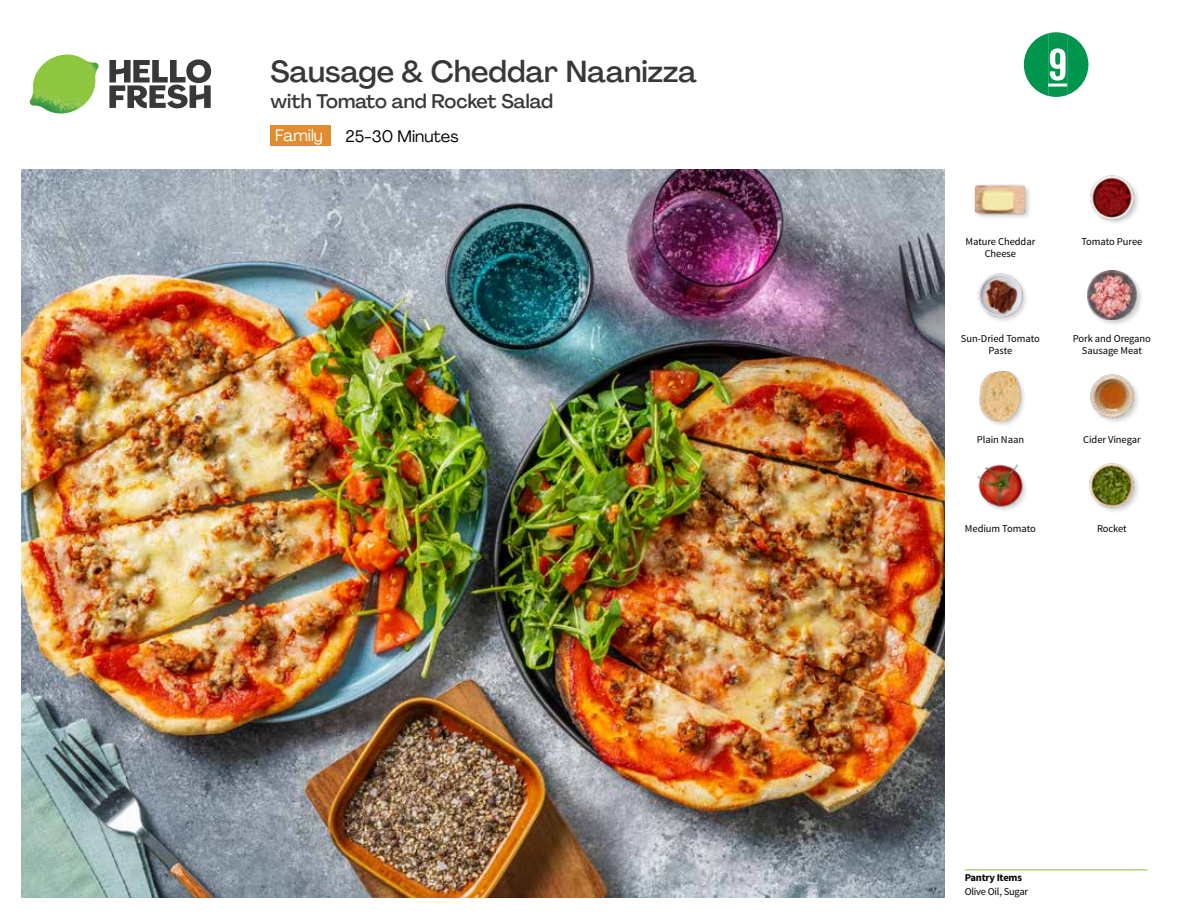
<style>
.page{position:relative;width:1188px;height:918px;background:#fff}
.page>*{position:absolute;margin:0;border:0;box-sizing:border-box;transform-origin:0 0}
.t1{font:45.9px "Kapra";color:#fff;scale:1.18 1}
.t2{font:500 30px "Agrandir";color:#383839}
.t3{font:500 19.5px "Agrandir";color:#383839}
.t4{font:16.5px "Agrandir";color:#000}
.t5{font:16.5px "Agrandir";color:#fff}
.t6{font:10.5px/12px "Source Sans Pro";letter-spacing:-.005em;color:#000;text-align:center}
.t7{font:700 10.5px "Source Sans Pro";letter-spacing:-.02em;color:#000}
</style>
<div class="page">
<svg style="left:109px;top:59px;width:102px;height:49px"></svg>
<img style="left:30px;top:55px;width:69px;height:59px">
<img style="left:21px;top:170px;width:924px;height:728px">
<hr style="left:965px;top:870px;width:182px;height:1px;background:#82c341">
<div style="left:979px;top:369px;width:49px;height:58px;background:#000;opacity:.2"></div>
<img style="left:979px;top:371px;width:47px;height:50px">
<img style="left:977px;top:463px;width:49px;height:48px">
<img style="left:1089px;top:463px;width:49px;height:49px">
<img style="left:1090px;top:374px;width:48px;height:48px">
<div style="left:974px;top:184px;width:59px;height:36px;background:#000;opacity:.2"></div>
<img style="left:975px;top:184px;width:51px;height:36px">
<img style="left:978px;top:273px;width:48px;height:48px">
<div style="left:1086px;top:269px;width:58px;height:58px;background:#000;opacity:.2"></div>
<img style="left:1087px;top:270px;width:50px;height:50px">
<img style="left:1090px;top:175px;width:48px;height:48px">
<div style="left:271px;top:126px;width:60px;height:20px;background:#e18c31"></div>
<svg style="left:1023px;top:32px;width:66px;height:65px"></svg>
<h2 class="t2" style="left:271px;top:53px;width:428px">Sausage &amp; Cheddar Naanizza</h2>
<h3 class="t3" style="left:271px;top:89px;width:284px">with Tomato and Rocket Salad</h3>
<h3 class="t5" style="left:275px;top:125px;width:49px">Family</h3>
<h3 class="t4" style="left:345px;top:126px;width:115px">25-30 Minutes</h3>
<h1 class="t1" style="left:1048px;top:38px;width:18px">9</h1>
<p class="t6" style="left:965px;top:235px;width:71px">Mature Cheddar<br>Cheese</p>
<p class="t6" style="left:961px;top:333px;width:81px">Sun-Dried Tomato<br>Paste</p>
<p class="t6" style="left:1081px;top:235px;width:63px">Tomato Puree</p>
<p class="t6" style="left:1073px;top:333px;width:80px">Pork and Oregano<br>Sausage Meat</p>
<p class="t6" style="left:977px;top:434px;width:49px">Plain Naan</p>
<p class="t6" style="left:1083px;top:434px;width:59px">Cider Vinegar</p>
<p class="t6" style="left:965px;top:523px;width:72px">Medium Tomato</p>
<p class="t6" style="left:1097px;top:523px;width:31px">Rocket</p>
<p class="t7" style="left:965px;top:870px;width:59px">Pantry Items</p>
<p class="t6" style="left:965px;top:886px;width:65px">Olive Oil, Sugar</p>
</div>
